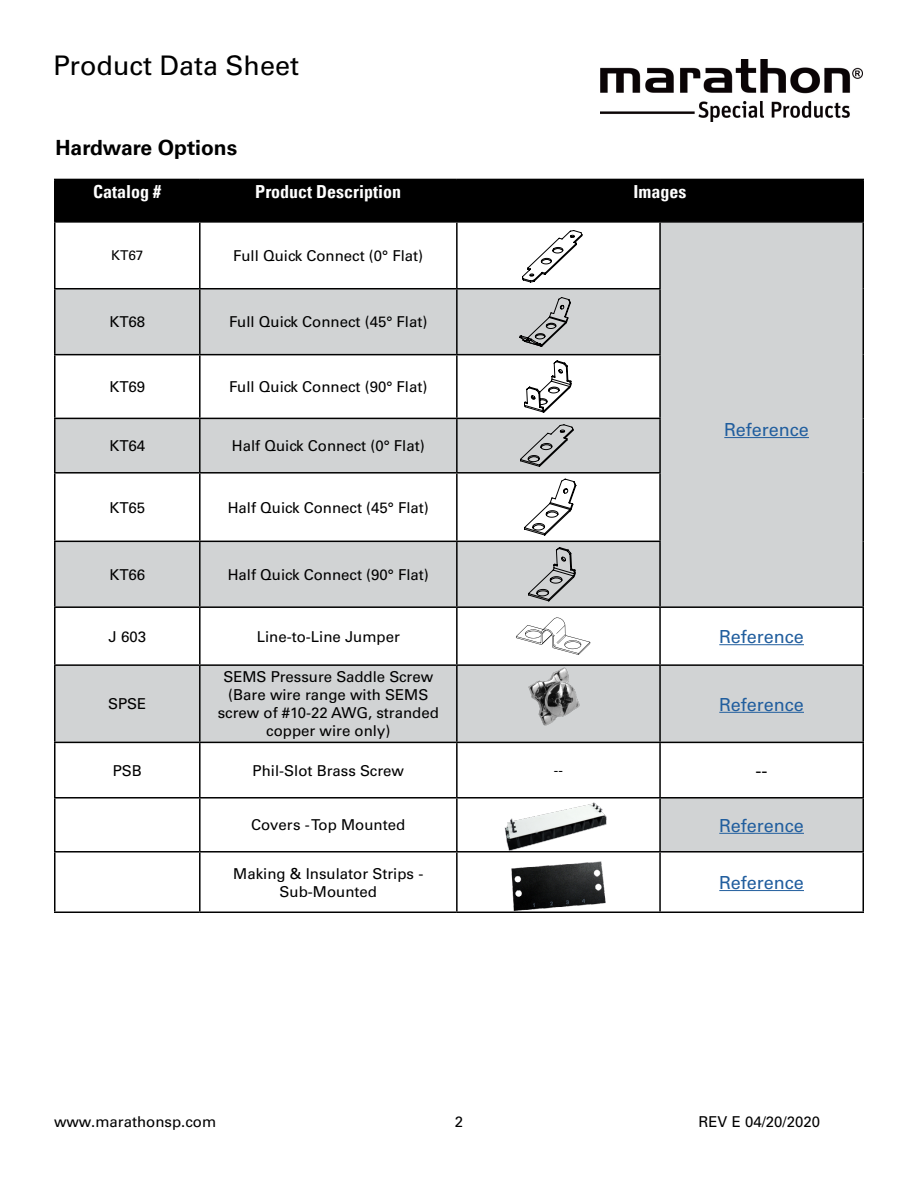
<style>
.page{position:relative;width:918px;height:1188px;background:#fff}
.page>*{position:absolute;margin:0;border:0;box-sizing:border-box;transform-origin:0 0}
.t1{font:27px "Univers";color:#000}
.t2{font:700 21px "Univers LT Pro 65";color:#000}
.t3{font:18px "Univers";color:#215e9e}
.t4{font:700 condensed 18px "Univers LT Pro";color:#fff}
.t5{font:18px "Univers";color:#000}
.t6{font:15px/18px "Univers";color:#000;text-align:center}
.t7{font:13.5px "Univers";color:#000}
</style>
<div class="page">
<img style="left:600px;top:59px;width:262px;height:63px">
<div style="left:56px;top:180px;width:806px;height:41px;background:#000"></div>
<svg style="left:56px;top:223px;width:806px;height:628px"></svg>
<hr style="left:200px;top:179px;width:257px;height:1px;background:#000">
<hr style="left:457px;top:179px;width:203px;height:1px;background:#000">
<hr style="left:456px;top:180px;width:2px;height:41px;background:#000">
<hr style="left:660px;top:179px;width:204px;height:1px;background:#000">
<hr style="left:862px;top:180px;width:2px;height:41px;background:#000">
<hr style="left:54px;top:223px;width:2px;height:65px;background:#000">
<hr style="left:200px;top:221px;width:257px;height:2px;background:#000">
<hr style="left:199px;top:223px;width:2px;height:65px;background:#000">
<hr style="left:457px;top:221px;width:203px;height:2px;background:#000">
<hr style="left:456px;top:223px;width:2px;height:65px;background:#000">
<hr style="left:660px;top:221px;width:204px;height:2px;background:#000">
<hr style="left:659px;top:223px;width:2px;height:65px;background:#000">
<hr style="left:862px;top:223px;width:2px;height:66px;background:#000">
<hr style="left:54px;top:288px;width:146px;height:1px;background:#000">
<hr style="left:54px;top:289px;width:2px;height:65px;background:#000">
<hr style="left:200px;top:288px;width:257px;height:1px;background:#000">
<hr style="left:457px;top:288px;width:204px;height:1px;background:#000">
<hr style="left:659px;top:289px;width:2px;height:65px;background:#000">
<hr style="left:862px;top:289px;width:2px;height:66px;background:#000">
<hr style="left:54px;top:354px;width:146px;height:1px;background:#000">
<hr style="left:54px;top:355px;width:2px;height:63px;background:#000">
<hr style="left:199px;top:355px;width:2px;height:63px;background:#000">
<hr style="left:457px;top:354px;width:204px;height:1px;background:#000">
<hr style="left:456px;top:355px;width:2px;height:63px;background:#000">
<hr style="left:659px;top:355px;width:2px;height:63px;background:#000">
<hr style="left:862px;top:355px;width:2px;height:63px;background:#000">
<hr style="left:54px;top:418px;width:146px;height:1px;background:#000">
<hr style="left:54px;top:419px;width:2px;height:53px;background:#000">
<hr style="left:200px;top:418px;width:257px;height:1px;background:#000">
<hr style="left:199px;top:419px;width:2px;height:53px;background:#000">
<hr style="left:457px;top:418px;width:204px;height:1px;background:#000">
<hr style="left:456px;top:419px;width:2px;height:53px;background:#000">
<hr style="left:659px;top:419px;width:2px;height:53px;background:#000">
<hr style="left:862px;top:418px;width:2px;height:55px;background:#000">
<hr style="left:54px;top:472px;width:146px;height:2px;background:#000">
<hr style="left:54px;top:474px;width:2px;height:67px;background:#000">
<hr style="left:200px;top:472px;width:257px;height:2px;background:#000">
<hr style="left:199px;top:474px;width:2px;height:67px;background:#000">
<hr style="left:457px;top:472px;width:204px;height:2px;background:#000">
<hr style="left:456px;top:474px;width:2px;height:67px;background:#000">
<hr style="left:659px;top:474px;width:2px;height:67px;background:#000">
<hr style="left:862px;top:473px;width:2px;height:68px;background:#000">
<hr style="left:54px;top:541px;width:146px;height:1px;background:#000">
<hr style="left:54px;top:542px;width:2px;height:64px;background:#000">
<hr style="left:200px;top:541px;width:257px;height:1px;background:#000">
<hr style="left:199px;top:542px;width:2px;height:64px;background:#000">
<hr style="left:457px;top:541px;width:204px;height:1px;background:#000">
<hr style="left:456px;top:542px;width:2px;height:64px;background:#000">
<hr style="left:659px;top:542px;width:2px;height:64px;background:#000">
<hr style="left:862px;top:541px;width:2px;height:65px;background:#000">
<hr style="left:54px;top:606px;width:146px;height:2px;background:#000">
<hr style="left:54px;top:608px;width:2px;height:56px;background:#000">
<hr style="left:200px;top:606px;width:257px;height:2px;background:#000">
<hr style="left:199px;top:608px;width:2px;height:56px;background:#000">
<hr style="left:457px;top:606px;width:203px;height:2px;background:#000">
<hr style="left:456px;top:608px;width:2px;height:56px;background:#000">
<hr style="left:660px;top:606px;width:204px;height:2px;background:#000">
<hr style="left:659px;top:608px;width:2px;height:56px;background:#000">
<hr style="left:862px;top:608px;width:2px;height:56px;background:#000">
<hr style="left:54px;top:664px;width:146px;height:2px;background:#000">
<hr style="left:54px;top:666px;width:2px;height:76px;background:#000">
<hr style="left:200px;top:664px;width:257px;height:2px;background:#000">
<hr style="left:199px;top:666px;width:2px;height:76px;background:#000">
<hr style="left:457px;top:664px;width:203px;height:2px;background:#000">
<hr style="left:456px;top:666px;width:2px;height:76px;background:#000">
<hr style="left:660px;top:664px;width:204px;height:2px;background:#000">
<hr style="left:659px;top:666px;width:2px;height:76px;background:#000">
<hr style="left:862px;top:666px;width:2px;height:76px;background:#000">
<hr style="left:54px;top:742px;width:146px;height:1px;background:#000">
<hr style="left:54px;top:743px;width:2px;height:54px;background:#000">
<hr style="left:200px;top:742px;width:257px;height:1px;background:#000">
<hr style="left:199px;top:743px;width:2px;height:54px;background:#000">
<hr style="left:457px;top:742px;width:203px;height:1px;background:#000">
<hr style="left:456px;top:743px;width:2px;height:54px;background:#000">
<hr style="left:660px;top:742px;width:204px;height:1px;background:#000">
<hr style="left:659px;top:743px;width:2px;height:54px;background:#000">
<hr style="left:862px;top:743px;width:2px;height:54px;background:#000">
<hr style="left:54px;top:797px;width:146px;height:2px;background:#000">
<hr style="left:54px;top:799px;width:2px;height:52px;background:#000">
<hr style="left:200px;top:797px;width:257px;height:2px;background:#000">
<hr style="left:199px;top:799px;width:2px;height:52px;background:#000">
<hr style="left:457px;top:797px;width:203px;height:2px;background:#000">
<hr style="left:456px;top:799px;width:2px;height:52px;background:#000">
<hr style="left:660px;top:797px;width:204px;height:2px;background:#000">
<hr style="left:659px;top:799px;width:2px;height:52px;background:#000">
<hr style="left:862px;top:799px;width:2px;height:52px;background:#000">
<hr style="left:54px;top:851px;width:146px;height:2px;background:#000">
<hr style="left:54px;top:853px;width:2px;height:59px;background:#000">
<hr style="left:200px;top:851px;width:257px;height:2px;background:#000">
<hr style="left:199px;top:853px;width:2px;height:59px;background:#000">
<hr style="left:457px;top:851px;width:203px;height:2px;background:#000">
<hr style="left:456px;top:853px;width:2px;height:59px;background:#000">
<hr style="left:660px;top:851px;width:204px;height:2px;background:#000">
<hr style="left:659px;top:853px;width:2px;height:59px;background:#000">
<hr style="left:862px;top:853px;width:2px;height:59px;background:#000">
<hr style="left:54px;top:912px;width:146px;height:1px;background:#000">
<hr style="left:200px;top:912px;width:257px;height:1px;background:#000">
<hr style="left:457px;top:912px;width:203px;height:1px;background:#000">
<hr style="left:660px;top:912px;width:204px;height:1px;background:#000">
<hr style="left:54px;top:179px;width:146px;height:1px;background:#000">
<hr style="left:54px;top:180px;width:2px;height:41px;background:#000">
<hr style="left:199px;top:180px;width:2px;height:41px;background:#000">
<hr style="left:54px;top:221px;width:146px;height:2px;background:#000">
<svg style="left:522px;top:230px;width:60px;height:52px"></svg>
<hr style="left:724px;top:437px;width:85px;height:1px;background:#215e9e">
<div style="left:55px;top:289px;width:605px;height:66px;background:#d1d3d4"></div>
<svg style="left:524px;top:361px;width:47px;height:51px"></svg>
<svg style="left:520px;top:425px;width:53px;height:42px;background:#b3b5b6"></svg>
<svg style="left:524px;top:479px;width:52px;height:56px"></svg>
<svg style="left:528px;top:547px;width:47px;height:54px;background:#b0b1b2"></svg>
<svg style="left:516px;top:617px;width:75px;height:38px"></svg>
<hr style="left:719px;top:644px;width:85px;height:1px;background:#215e9e">
<img style="left:527px;top:668px;width:54px;height:58px">
<hr style="left:719px;top:712px;width:85px;height:1px;background:#215e9e">
<img style="left:502px;top:799px;width:106px;height:52px">
<hr style="left:719px;top:833px;width:85px;height:1px;background:#215e9e">
<img style="left:509px;top:861px;width:99px;height:51px">
<hr style="left:719px;top:890px;width:85px;height:1px;background:#215e9e">
<h1 class="t1" style="left:54px;top:49px;width:247px">Product Data Sheet</h1>
<h2 class="t2" style="left:56px;top:133px;width:183px">Hardware Options</h2>
<p class="t4" style="left:93px;top:181px;width:70px">Catalog #</p>
<p class="t4" style="left:255px;top:181px;width:147px">Product Description</p>
<p class="t4" style="left:634px;top:181px;width:54px">Images</p>
<p class="t7" style="left:111px;top:248px;width:34px">KT67</p>
<p class="t6" style="left:233px;top:247px;width:191px">Full Quick Connect (0° Flat)</p>
<p class="t6" style="left:109px;top:313px;width:37px">KT68</p>
<p class="t6" style="left:229px;top:313px;width:200px">Full Quick Connect (45° Flat)</p>
<p class="t6" style="left:109px;top:378px;width:37px">KT69</p>
<p class="t6" style="left:229px;top:378px;width:200px">Full Quick Connect (90° Flat)</p>
<p class="t6" style="left:109px;top:437px;width:37px">KT64</p>
<p class="t6" style="left:232px;top:437px;width:194px">Half Quick Connect (0° Flat)</p>
<p class="t6" style="left:109px;top:498px;width:37px">KT65</p>
<p class="t6" style="left:228px;top:498px;width:203px">Half Quick Connect (45° Flat)</p>
<p class="t6" style="left:109px;top:566px;width:37px">KT66</p>
<p class="t6" style="left:228px;top:566px;width:203px">Half Quick Connect (90° Flat)</p>
<p class="t3" style="left:724px;top:419px;width:86px">Reference</p>
<p class="t6" style="left:109px;top:628px;width:39px">J 603</p>
<p class="t6" style="left:257px;top:628px;width:145px">Line-to-Line Jumper</p>
<p class="t3" style="left:719px;top:626px;width:86px">Reference</p>
<p class="t6" style="left:108px;top:695px;width:40px">SPSE</p>
<p class="t6" style="left:218px;top:668px;width:223px">SEMS Pressure Saddle Screw (Bare wire range with SEMS screw of #10-22 AWG, stranded copper wire only)</p>
<p class="t3" style="left:719px;top:693px;width:86px">Reference</p>
<p class="t6" style="left:113px;top:761px;width:31px">PSB</p>
<p class="t6" style="left:253px;top:761px;width:153px">Phil-Slot Brass Screw</p>
<p class="t7" style="left:554px;top:762px;width:10px">--</p>
<p class="t5" style="left:756px;top:760px;width:13px">--</p>
<p class="t6" style="left:251px;top:816px;width:155px">Covers - Top Mounted</p>
<p class="t3" style="left:719px;top:814px;width:86px">Reference</p>
<p class="t6" style="left:233px;top:864px;width:192px">Making &amp; Insulator Strips -<br>Sub-Mounted</p>
<p class="t3" style="left:719px;top:872px;width:86px">Reference</p>
<p class="t6" style="left:54px;top:1113px;width:164px">www.marathonsp.com</p>
<p class="t6" style="left:455px;top:1113px;width:10px">2</p>
<p class="t6" style="left:698px;top:1113px;width:123px">REV E 04/20/2020</p>
</div>
